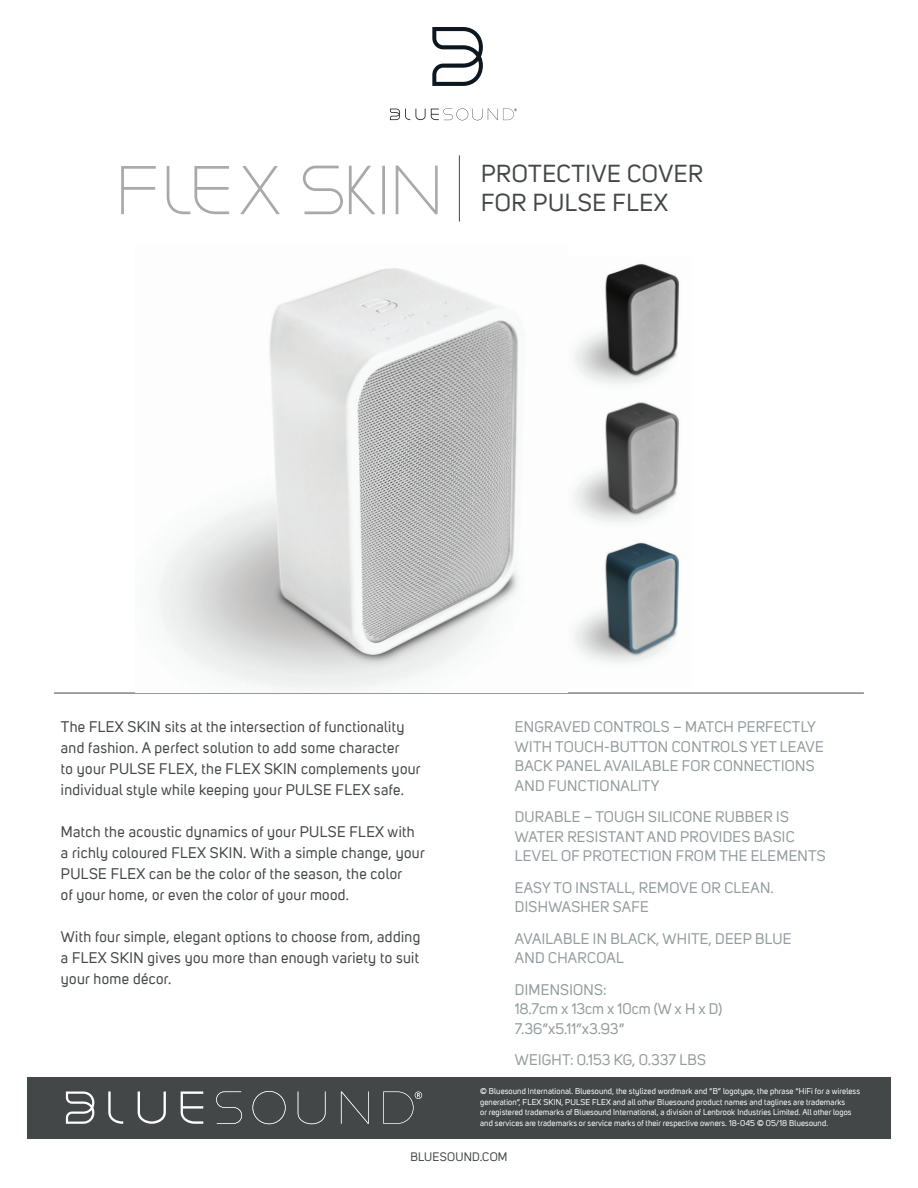
<style>
.page{position:relative;width:918px;height:1188px;background:#fff}
.page>*{position:absolute;margin:0;border:0;box-sizing:border-box;transform-origin:0 0}
.t1{font:24px "Uni Sans";letter-spacing:.025em;color:#444747}
.t2{font:15px/21px "Uni Sans";letter-spacing:.025em;color:#444747}
.t3{font:15px/19.5px "Uni Sans";letter-spacing:.02em;color:#939b9e}
.t4{font:15px "Uni Sans";color:#939b9e}
.t5{font:12px "Uni Sans";letter-spacing:.02em;color:#444747}
.Body_Copy___Tabs{font:8.25px/10.5px "Uni Sans";letter-spacing:.015em;color:#fff}
</style>
<div class="page">
<hr style="left:54px;top:693px;width:810px;height:1px;background:#444747">
<hr style="left:459px;top:156px;width:1px;height:65px;background:#444747">
<svg style="left:390px;top:108px;width:92px;height:12px"></svg>
<svg style="left:488px;top:109px;width:29px;height:11px"></svg>
<svg style="left:432px;top:27px;width:51px;height:59px"></svg>
<div style="left:27px;top:1077px;width:864px;height:61px;background:#444747"></div>
<svg style="left:66px;top:1092px;width:28px;height:32px"></svg>
<svg style="left:108px;top:1091px;width:15px;height:33px"></svg>
<svg style="left:138px;top:1092px;width:28px;height:32px"></svg>
<svg style="left:181px;top:1091px;width:22px;height:33px"></svg>
<svg style="left:216px;top:1091px;width:26px;height:33px"></svg>
<svg style="left:252px;top:1091px;width:34px;height:33px"></svg>
<svg style="left:298px;top:1091px;width:28px;height:33px"></svg>
<svg style="left:341px;top:1091px;width:28px;height:33px"></svg>
<svg style="left:383px;top:1092px;width:39px;height:32px"></svg>
<img style="left:574px;top:264px;width:105px;height:120px">
<img style="left:574px;top:402px;width:105px;height:121px">
<img style="left:159px;top:268px;width:360px;height:422px">
<img style="left:574px;top:542px;width:105px;height:121px">
<svg style="left:303px;top:166px;width:40px;height:48px"></svg>
<hr style="left:382px;top:166px;width:3px;height:48px;background:#a9a8aa">
<svg style="left:349px;top:166px;width:26px;height:48px"></svg>
<svg style="left:396px;top:166px;width:42px;height:48px"></svg>
<svg style="left:167px;top:166px;width:62px;height:48px"></svg>
<svg style="left:121px;top:166px;width:35px;height:48px"></svg>
<svg style="left:240px;top:166px;width:40px;height:48px"></svg>
<p class="t1" style="left:481px;top:160px;width:223px">PROTECTIVE COVER</p>
<p class="t1" style="left:481px;top:189px;width:188px">FOR PULSE FLEX</p>
<p class="t2" style="left:61px;top:717px;width:361px">The FLEX SKIN sits at the intersection of functionality and fashion. A perfect solution to add some character<br>to your PULSE FLEX, the FLEX SKIN complements your individual style while keeping your PULSE FLEX safe.</p>
<p class="t2" style="left:61px;top:822px;width:365px">Match the acoustic dynamics of your PULSE FLEX with a richly coloured FLEX SKIN. With a simple change, your PULSE FLEX can be the color of the season, the color<br>of your home, or even the color of your mood.</p>
<p class="t2" style="left:61px;top:927px;width:361px;text-align:justify">With four simple, elegant options to choose from, adding a FLEX SKIN gives you more than enough variety to suit your home décor.</p>
<p class="t3" style="left:515px;top:717px;width:310px">ENGRAVED CONTROLS – MATCH PERFECTLY<br>WITH TOUCH-BUTTON CONTROLS YET LEAVE<br>BACK PANEL AVAILABLE FOR CONNECTIONS<br>AND FUNCTIONALITY</p>
<p class="t3" style="left:515px;top:807px;width:312px">DURABLE – TOUGH SILICONE RUBBER IS<br>WATER RESISTANT AND PROVIDES BASIC<br>LEVEL OF PROTECTION FROM THE ELEMENTS</p>
<p class="t3" style="left:515px;top:878px;width:260px">EASY TO INSTALL, REMOVE OR CLEAN.<br>DISHWASHER SAFE</p>
<p class="t3" style="left:515px;top:929px;width:278px">AVAILABLE IN BLACK, WHITE, DEEP BLUE<br>AND CHARCOAL</p>
<p class="t3" style="left:515px;top:980px;width:93px">DIMENSIONS:</p>
<p class="t4" style="left:515px;top:1000px;width:209px">18.7cm x 13cm x 10cm (W x H x D)</p>
<p class="t3" style="left:515px;top:1019px;width:111px">7.36”x5.11”x3.93”</p>
<p class="t3" style="left:515px;top:1050px;width:193px">WEIGHT: 0.153 KG, 0.337 LBS</p>
<p class="Body_Copy___Tabs" style="left:480px;top:1086px;width:381px">© Bluesound International. Bluesound, the stylized wordmark and “B” logotype, the phrase “HiFi for a wireless generation”, FLEX SKIN, PULSE FLEX and all other Bluesound product names and taglines are trademarks<br>or registered trademarks of Bluesound International, a division of Lenbrook Industries Limited. All other logos and services are trademarks or service marks of their respective owners. 18-045 © 05/18 Bluesound.</p>
<p class="t5" style="left:410px;top:1149px;width:99px">BLUESOUND.COM</p>
</div>
